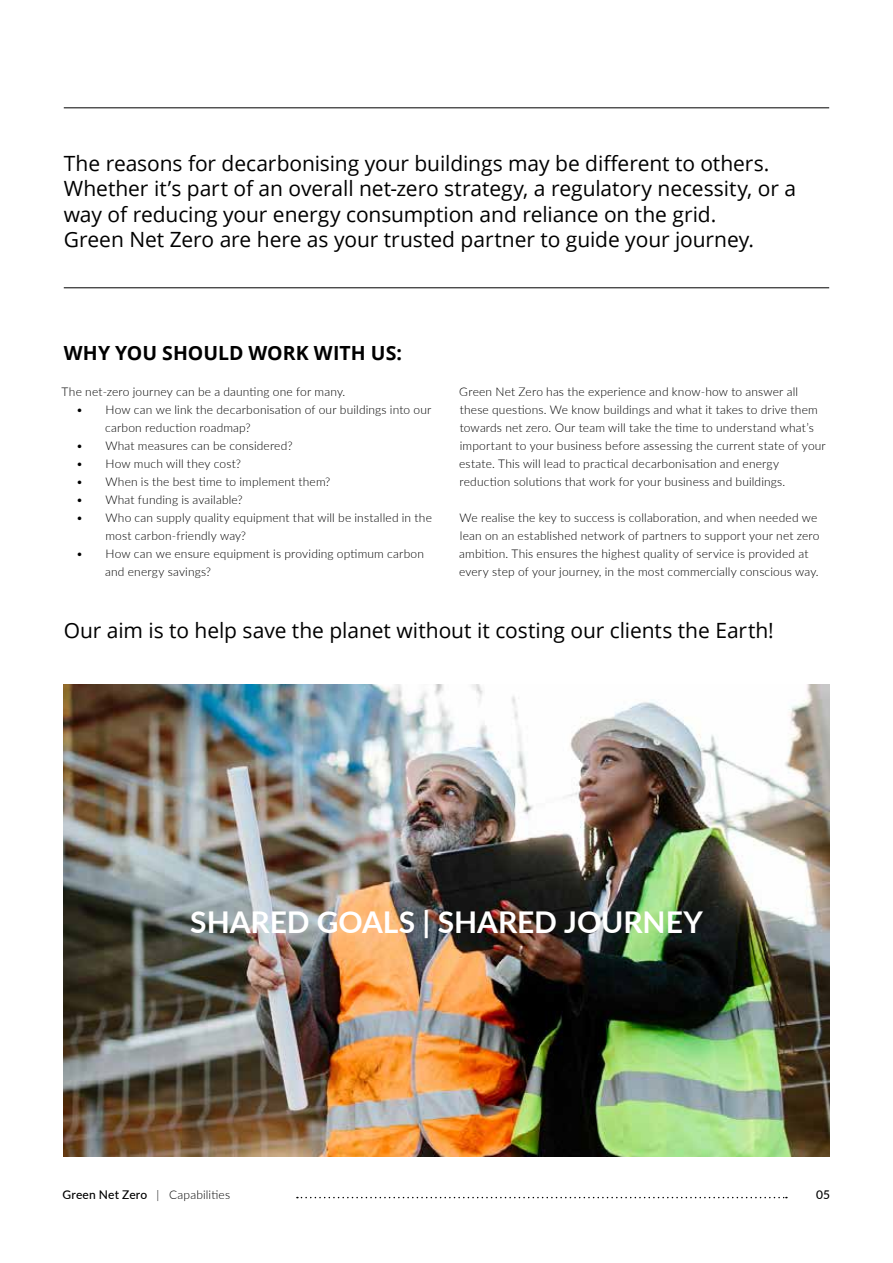
<style>
.page{position:relative;width:893px;height:1263px;background:#fff}
.page>*{position:absolute;margin:0;border:0;box-sizing:border-box;transform-origin:0 0}
.t1{font:700 30px "Lato";color:#fff}
.t2{font:21px/25.5px "Open Sans";letter-spacing:-.005em;color:#000}
.t3{font:700 19.5px "Open Sans";color:#000}
.t4{font:300 12px/18px "Lato";letter-spacing:.015em;color:#000}
.t5{font:500 12px "Lato";color:#000}
.s1{font-weight:500}
</style>
<div class="page">
<img style="left:64px;top:685px;width:765px;height:472px">
<hr style="left:64px;top:287px;width:765px;height:1px;background:#000">
<hr style="left:64px;top:107px;width:765px;height:1px;background:#000">
<svg style="left:297px;top:1197px;width:490px;height:1px"></svg>
<p class="t2" style="left:64px;top:150px;width:734px">The reasons for decarbonising your buildings may be different to others.<br>Whether it’s part of an overall net-zero strategy, a regulatory necessity, or a way of reducing your energy consumption and reliance on the grid.<br>Green Net Zero are here as your trusted partner to guide your journey.</p>
<h3 class="t3" style="left:64px;top:339px;width:340px">WHY YOU SHOULD WORK WITH US:</h3>
<p class="t4" style="left:62px;top:382px;width:285px">The net-zero journey can be a daunting one for many.</p>
<p class="t4" style="left:105px;top:400px;width:328px;text-indent:-29px">• How can we link the decarbonisation of our buildings into our carbon reduction roadmap?</p>
<p class="t4" style="left:76px;top:436px;width:218px">• What measures can be considered?</p>
<p class="t4" style="left:76px;top:454px;width:166px">• How much will they cost?</p>
<p class="t4" style="left:76px;top:472px;width:256px">• When is the best time to implement them?</p>
<p class="t4" style="left:76px;top:490px;width:168px">• What funding is available?</p>
<p class="t4" style="left:105px;top:508px;width:328px;text-indent:-29px">• Who can supply quality equipment that will be installed in the most carbon-friendly way?</p>
<p class="t4" style="left:105px;top:544px;width:320px;text-indent:-29px">• How can we ensure equipment is providing optimum carbon and energy savings?</p>
<p class="t4" style="left:459px;top:382px;width:368px">Green Net Zero has the experience and know-how to answer all these questions. We know buildings and what it takes to drive them towards net zero. Our team will take the time to understand what’s important to your business before assessing the current state of your estate. This will lead to practical decarbonisation and energy reduction solutions that work for your business and buildings.</p>
<p class="t4" style="left:459px;top:508px;width:362px">We realise the key to success is collaboration, and when needed we lean on an established network of partners to support your net zero ambition. This ensures the highest quality of service is provided at every step of your journey, in the most commercially conscious way.</p>
<h2 class="t2" style="left:64px;top:617px;width:712px">Our aim is to help save the planet without it costing our clients the Earth!</h2>
<h1 class="t1" style="left:190px;top:900px;width:514px">SHARED GOALS | SHARED JOURNEY</h1>
<p class="t4" style="left:62px;top:1185px;width:169px"><span class="s1">Green Net Zero</span> | Capabilities</p>
<p class="t5" style="left:816px;top:1186px;width:16px">05</p>
</div>
